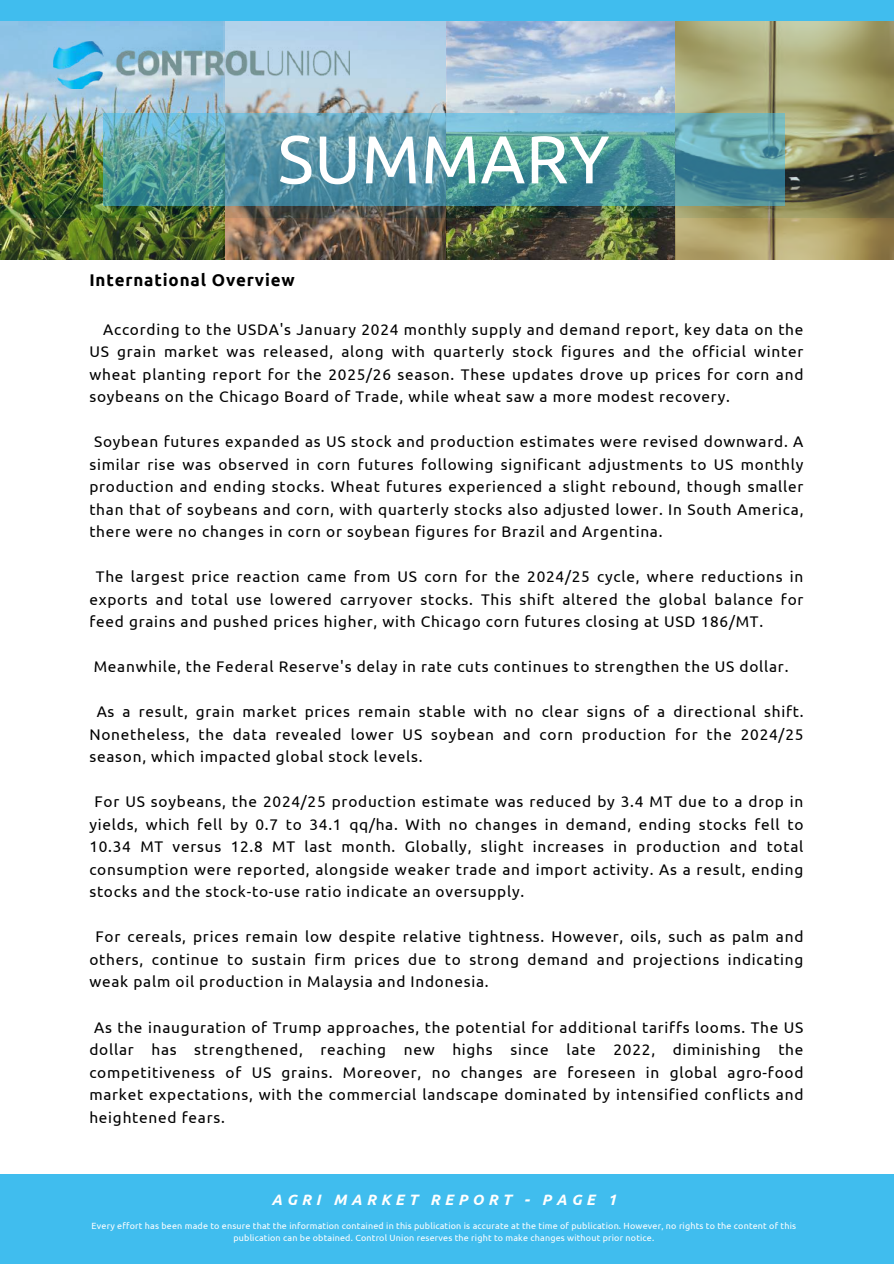
<style>
.page{position:relative;width:894px;height:1264px;background:#fff}
.page>*{position:absolute;margin:0;border:0;box-sizing:border-box;transform-origin:0 0}
.t1{font:67.5px "Ubuntu";letter-spacing:.01em;color:#fff}
.t2{font:700 16.95px "Ubuntu";letter-spacing:.05em;color:#000}
.t3{font:15.45px/22.5px "Ubuntu";letter-spacing:.05em;color:#000;text-align:justify}
.t4{font:italic 700 15.15px "Ubuntu";color:#fff}
.t5{font:9px/11.9px "Ubuntu";letter-spacing:.02em;color:#fff;text-align:center}
.s1{font-size:15px}
</style>
<div class="page">
<div style="left:0;top:0;width:893px;height:217px;background:#40bdee"></div>
<img style="left:0;top:21px;width:893px;height:239px">
<svg style="left:103px;top:113px;width:681px;height:92px;background:#579ba6"></svg>
<img style="left:54px;top:42px;width:296px;height:47px">
<div style="left:0;top:1174px;width:893px;height:89px;background:#40bdee"></div>
<h1 class="t1" style="left:277px;top:120px;width:333px">SUMMARY</h1>
<p class="t2" style="left:89px;top:270px;width:207px">International Overview</p>
<p class="t3" style="left:89px;top:318px;width:715px;text-indent:14px">According to the USDA's January 2024 monthly supply and demand report, key data on the US grain market was released, along with quarterly stock figures and the official winter wheat planting report for the 2025/26 season. These updates drove up prices for corn and soybeans on the Chicago Board of Trade, while wheat saw a more modest recovery.</p>
<p class="t3" style="left:89px;top:430px;width:715px;text-indent:5px">Soybean futures expanded as US stock and production estimates were revised downward. A similar rise was observed in corn futures following significant adjustments to US monthly production and ending stocks. Wheat futures experienced a slight rebound, though smaller than that of soybeans and corn, with quarterly stocks also adjusted lower. In South America, there were no changes in corn or soybean figures for Brazil and Argentina.</p>
<p class="t3" style="left:89px;top:565px;width:715px;text-indent:7px">The largest price reaction came from US corn for the 2024/25 cycle, where reductions in exports and total use lowered carryover stocks. This shift altered the global balance for feed grains and pushed prices higher, with Chicago corn futures closing at USD 186/MT.</p>
<p class="t3" style="left:94px;top:655px;width:696px">Meanwhile, the Federal Reserve's delay in rate cuts continues to strengthen the US dollar.</p>
<p class="t3" style="left:89px;top:700px;width:715px;text-indent:7px">As a result, grain market prices remain stable with no clear signs of a directional shift.<br>Nonetheless, the data revealed lower US soybean and corn production for the 2024/25 season, which impacted global stock levels.</p>
<p class="t3" style="left:89px;top:790px;width:715px;text-indent:5px">For US soybeans, the 2024/25 production estimate was reduced by 3.4 MT due to a drop in yields, which fell by 0.7 to 34.1 qq/ha. With no changes in demand, ending stocks fell to 10.34 MT versus 12.8 MT last month. Globally, slight increases in production and total consumption were reported, alongside weaker trade and import activity. As a result, ending stocks and the stock-to-use ratio indicate an oversupply.</p>
<p class="t3" style="left:89px;top:925px;width:715px;text-indent:6px">For cereals, prices remain low despite relative tightness. However, oils, such as palm and others, continue to sustain firm prices due to strong demand and projections indicating weak palm oil production in Malaysia and Indonesia.</p>
<p class="t3" style="left:89px;top:1015px;width:715px;text-indent:5px">As the inauguration of Trump approaches, the potential for additional tariffs looms. The US dollar has strengthened, reaching new highs since late 2022, diminishing the competitiveness of US grains. Moreover, no changes are foreseen in global agro-food market expectations, with the commercial landscape dominated by intensified conflicts and heightened fears.</p>
<p class="t4" style="left:257px;top:1190px;width:375px">A <span class="s1">A</span>G <span class="s1">G</span>R I<span class="s1">R I</span>M<span class="s1">M</span>A <span class="s1">A</span>R <span class="s1">R</span>K <span class="s1">K</span>E T<span class="s1">E T</span>R <span class="s1">R</span>E P<span class="s1">E P</span>O<span class="s1">O</span>R <span class="s1">R</span>T <span class="s1">T</span>- <span class="s1">-</span>P <span class="s1">P</span>A<span class="s1">A</span>G<span class="s1">G</span>I N<span class="s1">E</span> A<span class="s1">1</span> 1</p>
<p class="t5" style="left:92px;top:1219px;width:705px">Every effort has been made to ensure that the information contained in this publication is accurate at the time of publication. However, no rights to the content of this publication can be obtained. Control Union reserves the right to make changes without prior notice.</p>
</div>
